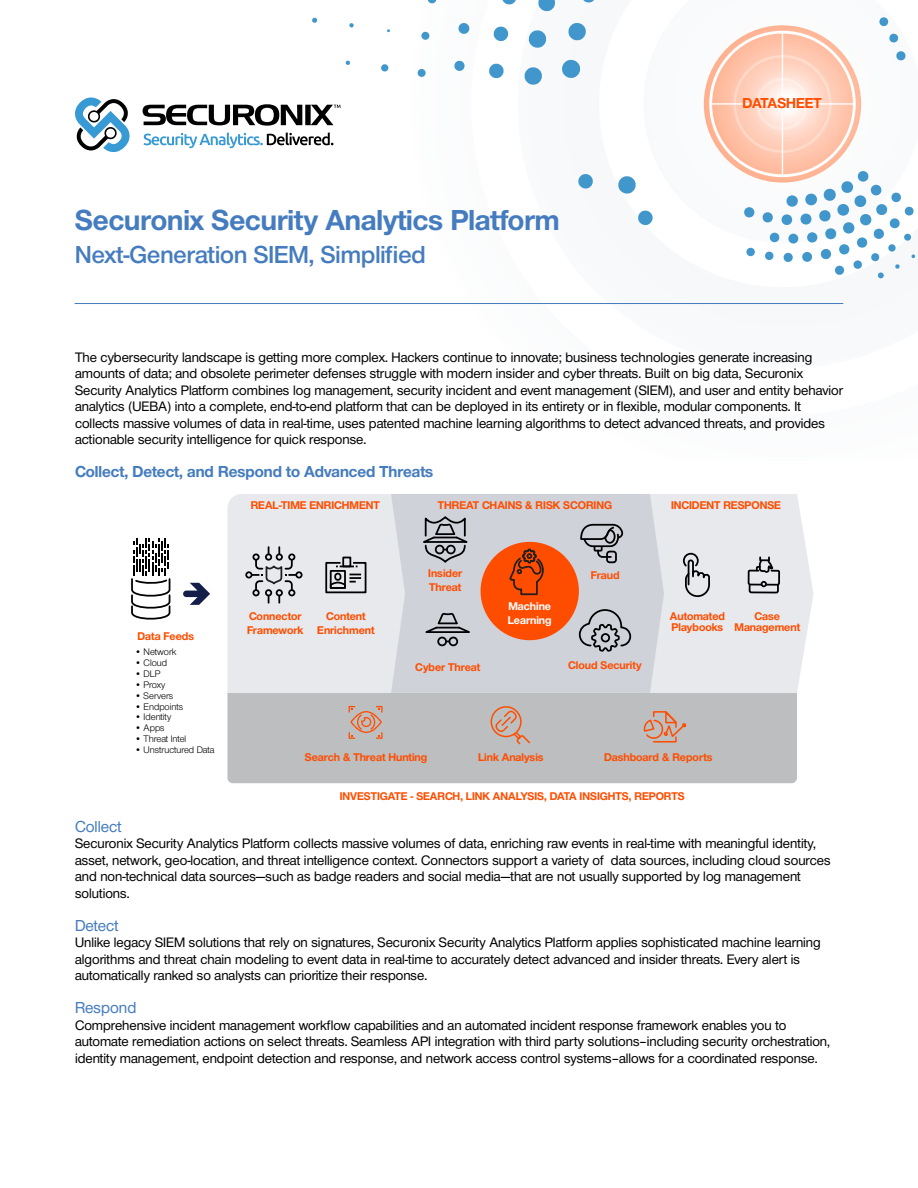
<style>
.page{position:relative;width:918px;height:1188px;background:#fff}
.page>*{position:absolute;margin:0;border:0;box-sizing:border-box;transform-origin:0 0}
.t1{font:700 30px "Nimbus Sans Novus DOT";color:#457cbf}
.t2{font:25.5px "Nimbus Sans Novus DOT Sem Bol";color:#457cbf}
.t3{font:700 16.5px "Nimbus Sans Novus DOT";color:#457cbf}
.t4{font:500 16.5px "Nimbus Sans Novus DOT";color:#457cbf}
.t5{font:700 15px "Nimbus Sans Novus DOT";color:#ff4d00}
.t6{font:500 14.25px/16.5px "Nimbus Sans Novus DOT";color:#000}
.t7{font:700 11.55px/14px "Nimbus Sans Novus DOT";color:#ff4d00;text-align:center}
.t8{font:700 11.55px/14px "Nimbus Sans Novus DOT";color:#fff}
.t9{font:9.9px "Nimbus Sans Novus DOT";color:#000}
</style>
<div class="page">
<svg style="left:709px;top:17px;width:206px;height:262px"></svg>
<svg style="left:312px;top:17px;width:6px;height:6px"></svg>
<svg style="left:345px;top:60px;width:5px;height:5px"></svg>
<svg style="left:349px;top:23px;width:5px;height:5px"></svg>
<svg style="left:381px;top:64px;width:8px;height:8px"></svg>
<svg style="left:417px;top:69px;width:9px;height:8px"></svg>
<svg style="left:421px;top:31px;width:9px;height:9px"></svg>
<svg style="left:427px;top:0;width:10px;height:4px"></svg>
<svg style="left:454px;top:60px;width:11px;height:11px"></svg>
<svg style="left:458px;top:23px;width:12px;height:11px"></svg>
<svg style="left:489px;top:63px;width:15px;height:16px"></svg>
<svg style="left:493px;top:26px;width:16px;height:15px"></svg>
<svg style="left:502px;top:0;width:14px;height:5px"></svg>
<svg style="left:524px;top:67px;width:18px;height:18px"></svg>
<svg style="left:528px;top:30px;width:19px;height:18px"></svg>
<svg style="left:538px;top:0;width:17px;height:12px"></svg>
<svg style="left:578px;top:174px;width:15px;height:15px"></svg>
<svg style="left:562px;top:59px;width:19px;height:19px"></svg>
<svg style="left:568px;top:23px;width:18px;height:18px"></svg>
<svg style="left:583px;top:0;width:11px;height:3px"></svg>
<svg style="left:638px;top:210px;width:15px;height:15px"></svg>
<svg style="left:618px;top:176px;width:18px;height:18px"></svg>
<svg style="left:144px;top:132px;width:189px;height:16px"></svg>
<svg style="left:75px;top:98px;width:55px;height:54px"></svg>
<hr style="left:75px;top:303px;width:768px;height:1px;background:#457cbf">
<svg style="left:143px;top:104px;width:197px;height:22px"></svg>
<div style="left:227px;top:693px;width:570px;height:90px;background:#bcbec0"></div>
<div style="left:405px;top:494px;width:234px;height:199px;background:#d0d2da"></div>
<div style="left:481px;top:542px;width:98px;height:98px;background:#ff4d00;border-radius:50%"></div>
<div style="left:437px;top:637px;width:10px;height:9px;border:2px solid #000;border-radius:50%"></div>
<div style="left:449px;top:637px;width:9px;height:9px;border:2px solid #000;border-radius:50%"></div>
<svg style="left:418px;top:612px;width:60px;height:22px"></svg>
<hr style="left:436px;top:627px;width:23px;height:2px;background:#000">
<svg style="left:415px;top:517px;width:60px;height:47px;background:#a5a7ad"></svg>
<svg style="left:509px;top:548px;width:35px;height:48px"></svg>
<svg style="left:131px;top:538px;width:40px;height:82px"></svg>
<svg style="left:578px;top:523px;width:54px;height:194px;background:#bcbec4"></svg>
<svg style="left:227px;top:494px;width:178px;height:199px;background:#dfe1e5"></svg>
<div style="left:342px;top:557px;width:9px;height:10px;border:2px solid #000"></div>
<svg style="left:639px;top:494px;width:174px;height:199px;background:#e1e3e7"></svg>
<svg style="left:183px;top:583px;width:27px;height:22px"></svg>
<div style="left:491px;top:706px;width:31px;height:31px;border:1px solid #ff4d00;border-radius:50%"></div>
<svg style="left:494px;top:709px;width:38px;height:37px"></svg>
<svg style="left:644px;top:708px;width:44px;height:35px;background:#c9a799"></svg>
<svg style="left:349px;top:706px;width:34px;height:33px"></svg>
<h1 class="t1" style="left:75px;top:202px;width:486px">Securonix Security Analytics Platform</h1>
<h2 class="t2" style="left:75px;top:239px;width:352px">Next-Generation SIEM, Simplified</h2>
<p class="t5" style="left:742px;top:94px;width:81px">DATASHEET</p>
<p class="t6" style="left:75px;top:348px;width:770px">The cybersecurity landscape is getting more complex. Hackers continue to innovate; business technologies generate increasing amounts of data; and obsolete perimeter defenses struggle with modern insider and cyber threats. Built on big data, Securonix Security Analytics Platform combines log management, security incident and event management (SIEM), and user and entity behavior analytics (UEBA) into a complete, end-to-end platform that can be deployed in its entirety or in flexible, modular components. It collects massive volumes of data in real-time, uses patented machine learning algorithms to detect advanced threats, and provides actionable security intelligence for quick response.</p>
<p class="t3" style="left:75px;top:462px;width:360px">Collect, Detect, and Respond to Advanced Threats</p>
<p class="t7" style="left:137px;top:629px;width:58px">Data Feeds</p>
<p class="t9" style="left:135px;top:646px;width:43px">• Network</p>
<p class="t9" style="left:135px;top:657px;width:34px">• Cloud</p>
<p class="t9" style="left:135px;top:668px;width:27px">• DLP</p>
<p class="t9" style="left:135px;top:679px;width:32px">• Proxy</p>
<p class="t9" style="left:135px;top:690px;width:40px">• Servers</p>
<p class="t9" style="left:135px;top:701px;width:50px">• Endpoints</p>
<p class="t9" style="left:135px;top:712px;width:38px">• Identity</p>
<p class="t9" style="left:135px;top:722px;width:31px">• Apps</p>
<p class="t9" style="left:135px;top:733px;width:53px">• Threat Intel</p>
<p class="t9" style="left:135px;top:744px;width:81px">• Unstructured Data</p>
<p class="t7" style="left:251px;top:498px;width:131px">REAL-TIME ENRICHMENT</p>
<p class="t7" style="left:438px;top:498px;width:176px">THREAT CHAINS &amp; RISK SCORING</p>
<p class="t7" style="left:247px;top:609px;width:58px;text-align:left">Connector<br>Framework</p>
<p class="t7" style="left:317px;top:609px;width:59px">Content<br>Enrichment</p>
<p class="t7" style="left:428px;top:566px;width:36px">Insider</p>
<p class="t7" style="left:591px;top:568px;width:30px">Fraud</p>
<p class="t7" style="left:429px;top:580px;width:34px">Threat</p>
<p class="t7" style="left:415px;top:660px;width:67px">Cyber Threat</p>
<p class="t8" style="left:508px;top:599px;width:45px">Machine<br>Learning</p>
<p class="t7" style="left:568px;top:658px;width:75px">Cloud Security</p>
<p class="t7" style="left:671px;top:498px;width:111px">INCIDENT RESPONSE</p>
<p class="t7" style="left:670px;top:611px;width:57px;line-height:11.2px;text-align:left">Automated<br>Playbooks</p>
<p class="t7" style="left:735px;top:611px;width:67px;line-height:11.2px">Case<br>Management</p>
<p class="t7" style="left:305px;top:750px;width:124px">Search &amp; Threat Hunting</p>
<p class="t7" style="left:478px;top:750px;width:67px">Link Analysis</p>
<p class="t7" style="left:604px;top:750px;width:110px">Dashboard &amp; Reports</p>
<p class="t7" style="left:340px;top:790px;width:346px">INVESTIGATE - SEARCH, LINK ANALYSIS, DATA INSIGHTS, REPORTS</p>
<p class="t4" style="left:75px;top:817px;width:48px">Collect</p>
<p class="t6" style="left:75px;top:835px;width:757px">Securonix Security Analytics Platform collects massive volumes of data, enriching raw events in real-time with meaningful identity, asset, network, geo-location, and threat intelligence context. Connectors support a variety of data sources, including cloud sources and non-technical data sources—such as badge readers and social media—that are not usually supported by log management solutions.</p>
<p class="t4" style="left:75px;top:916px;width:45px">Detect</p>
<p class="t6" style="left:75px;top:934px;width:747px">Unlike legacy SIEM solutions that rely on signatures, Securonix Security Analytics Platform applies sophisticated machine learning algorithms and threat chain modeling to event data in real-time to accurately detect advanced and insider threats. Every alert is automatically ranked so analysts can prioritize their response.</p>
<p class="t4" style="left:75px;top:998px;width:63px">Respond</p>
<p class="t6" style="left:75px;top:1017px;width:757px">Comprehensive incident management workflow capabilities and an automated incident response framework enables you to automate remediation actions on select threats. Seamless API integration with third party solutions–including security orchestration, identity management, endpoint detection and response, and network access control systems–allows for a coordinated response.</p>
</div>
